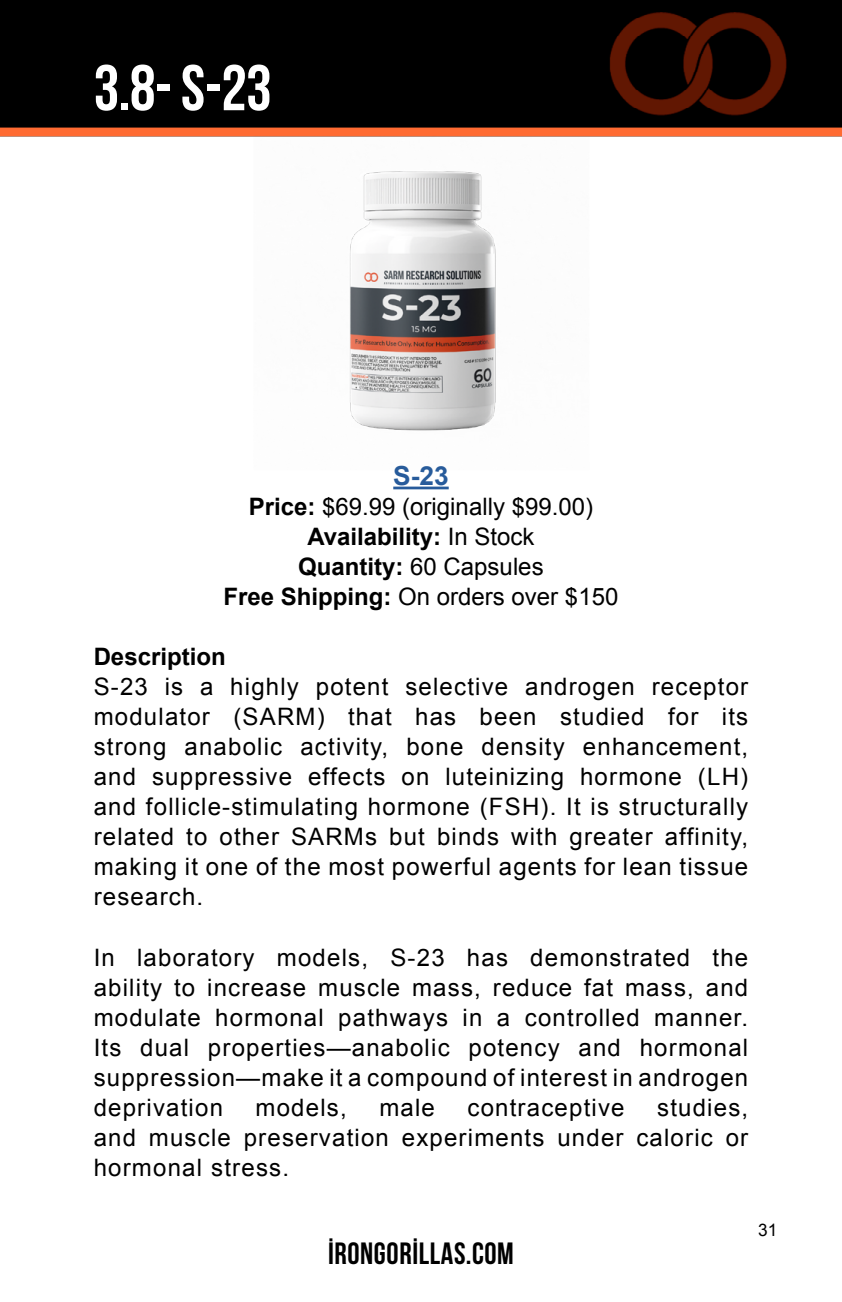
<style>
.page{position:relative;width:842px;height:1302px;background:#fff}
.page>*{position:absolute;margin:0;border:0;box-sizing:border-box;transform-origin:0 0}
.t1{font:64.5px "Bebas Neue";color:#fff}
.t2{font:700 30.75px "Bebas Neue";letter-spacing:.02em;color:#000}
.t3{font:700 26.25px "Arial";color:#275b9b}
.t4{font:24px/30px "Arial";letter-spacing:.05em;color:#000;text-align:justify}
.t5{font:24px/30px "Arial";color:#000;text-align:center}
.t6{font:700 24px "Arial";color:#000}
.t7{font:17.25px "Arial";color:#000}
.s1{font-weight:700}
</style>
<div class="page">
<img style="left:0;top:0;width:842px;height:490px">
<hr style="left:393px;top:486px;width:56px;height:3px;background:#275b9b">
<img style="left:249px;top:135px;width:344px;height:344px">
<h1 class="t1" style="left:94px;top:52px;width:179px">3.8- S-23</h1>
<p class="t3" style="left:393px;top:458px;width:57px">S-23</p>
<p class="t5" style="left:224px;top:492px;width:396px"><span class="s1">Price:</span> $69.99 (originally $99.00)<br><span class="s1">Availability:</span> In Stock<br><span class="s1">Quantity:</span> 60 Capsules<br><span class="s1">Free Shipping:</span> On orders over $150</p>
<p class="t6" style="left:94px;top:641px;width:134px">Description</p>
<p class="t4" style="left:94px;top:672px;width:656px">S-23 is a highly potent selective androgen receptor modulator (SARM) that has been studied for its strong anabolic activity, bone density enhancement, and suppressive effects on luteinizing hormone (LH) and follicle-stimulating hormone (FSH). It is structurally related to other SARMs but binds with greater affinity, making it one of the most powerful agents for lean tissue research.</p>
<p class="t4" style="left:94px;top:942px;width:656px">In laboratory models, S-23 has demonstrated the ability to increase muscle mass, reduce fat mass, and modulate hormonal pathways in a controlled manner.<br>Its dual properties—anabolic potency and hormonal suppression—make it a compound of interest in androgen deprivation</p>
<p class="t4" style="left:94px;top:1092px;width:656px;text-indent:563px">studies, and muscle preservation experiments under caloric or hormonal stress.</p>
<p class="t4" style="left:256px;top:1092px;width:93px">models,</p>
<p class="t4" style="left:379px;top:1092px;width:57px">male</p>
<p class="t4" style="left:467px;top:1092px;width:159px">contraceptive</p>
<p class="t2" style="left:328px;top:1236px;width:187px">IRONGORILLAS.COM</p>
<p class="t7" style="left:758px;top:1218px;width:21px">31</p>
</div>
